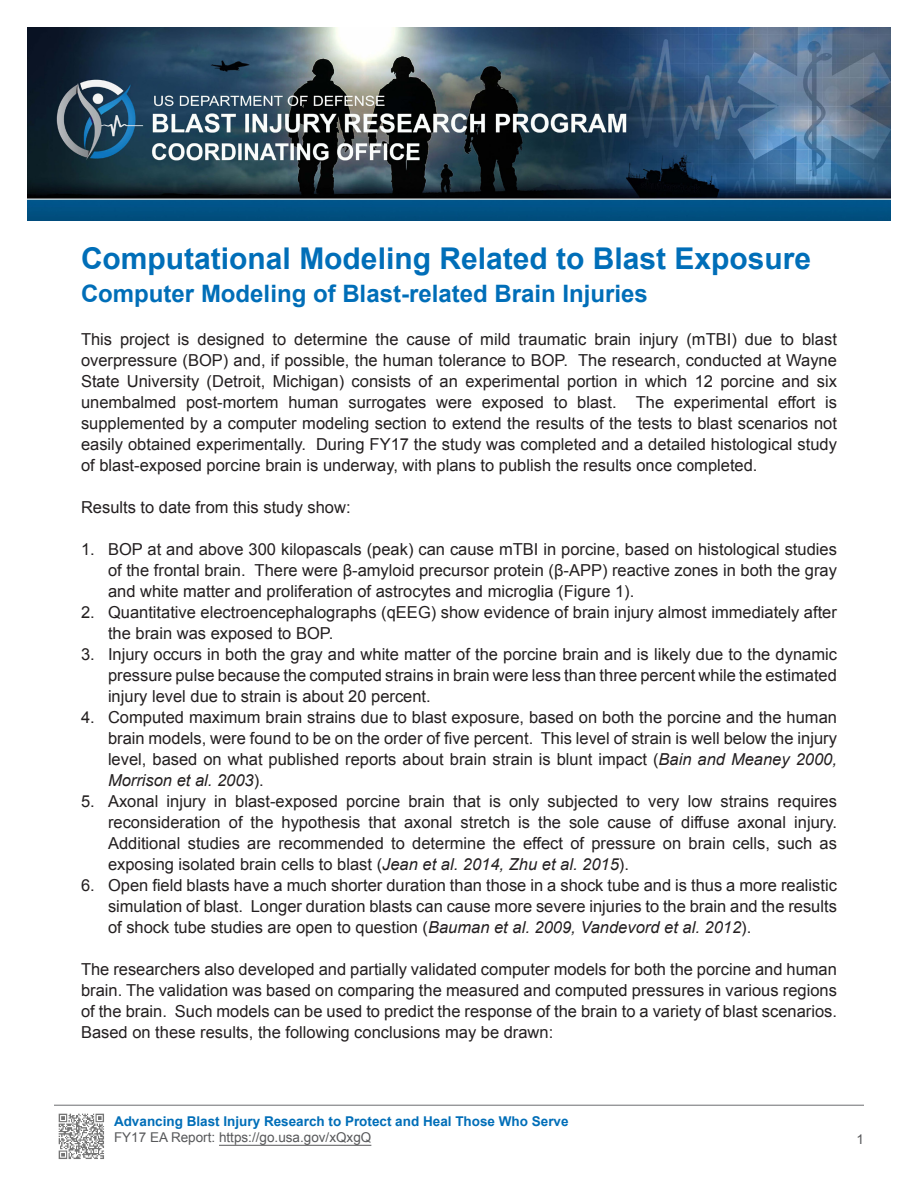
<style>
.page{position:relative;width:918px;height:1188px;background:#fff}
.page>*{position:absolute;margin:0;border:0;box-sizing:border-box;transform-origin:0 0}
.t1{font:700 30px "Arial";color:#006eb8}
.t2{font:700 24px "Arial";color:#006eb8}
.t3{font:16.5px/21px "Arial";color:#231f20;text-align:justify}
.t4{font:700 13.5px "Arial";color:#006eb8}
.t5{font:13.5px "Arial";color:#57585a}
.s1{font-style:italic}
</style>
<div class="page">
<img style="left:27px;top:27px;width:864px;height:193px">
<hr style="left:219px;top:1145px;width:152px;height:1px;background:#57585a">
<img style="left:58px;top:1113px;width:46px;height:46px">
<hr style="left:54px;top:1105px;width:810px;height:1px;background:#6c6d70">
<p class="t1" style="left:81px;top:239px;width:732px">Computational Modeling Related to Blast Exposure</p>
<p class="t2" style="left:81px;top:278px;width:568px">Computer Modeling of Blast-related Brain Injuries</p>
<p class="t3" style="left:81px;top:329px;width:758px">This project is designed to determine the cause of mild traumatic brain injury (mTBI) due to blast overpressure (BOP) and, if possible, the human tolerance to BOP. The research, conducted at Wayne State University (Detroit, Michigan) consists of an experimental portion in which 12 porcine and six unembalmed post-mortem human surrogates were exposed to blast. The experimental effort is supplemented by a computer modeling section to extend the results of the tests to blast scenarios not easily obtained experimentally. During FY17 the study was completed and a detailed histological study of blast-exposed porcine brain is underway, with plans to publish the results once completed.</p>
<p class="t3" style="left:81px;top:497px;width:271px">Results to date from this study show:</p>
<p class="t3" style="left:108px;top:539px;width:730px;text-indent:-27px">1. BOP at and above 300 kilopascals (peak) can cause mTBI in porcine, based on histological studies of the frontal brain. There were β-amyloid precursor protein (β-APP) reactive zones in both the gray and white matter and proliferation of astrocytes and microglia (Figure 1).</p>
<p class="t3" style="left:108px;top:602px;width:730px;text-indent:-27px">2. Quantitative electroencephalographs (qEEG) show evidence of brain injury almost immediately after the brain was exposed to BOP.</p>
<p class="t3" style="left:108px;top:644px;width:731px;text-indent:-27px">3. Injury occurs in both the gray and white matter of the porcine brain and is likely due to the dynamic pressure pulse because the computed strains in brain were less than three percent while the estimated injury level due to strain is about 20 percent.</p>
<p class="t3" style="left:108px;top:707px;width:731px;text-indent:-27px">4. Computed maximum brain strains due to blast exposure, based on both the porcine and the human brain models, were found to be on the order of five percent. This level of strain is well below the injury level, based on what published reports about brain strain is blunt impact (<span class="s1">Bain and Meaney 2000, Morrison et al. 2003</span>).</p>
<p class="t3" style="left:108px;top:791px;width:730px;text-indent:-27px">5. Axonal injury in blast-exposed porcine brain that is only subjected to very low strains requires reconsideration of the hypothesis that axonal stretch is the sole cause of diffuse axonal injury.<br>Additional studies are recommended to determine the effect of pressure on brain cells, such as exposing isolated brain cells to blast (<span class="s1">Jean et al. 2014, Zhu et al. 2015</span>).</p>
<p class="t3" style="left:108px;top:875px;width:730px;text-indent:-27px">6. Open field blasts have a much shorter duration than those in a shock tube and is thus a more realistic simulation of blast. Longer duration blasts can cause more severe injuries to the brain and the results of shock tube studies are open to question (<span class="s1">Bauman et al. 2009, Vandevord et al. 2012</span>).</p>
<p class="t3" style="left:81px;top:959px;width:758px">The researchers also developed and partially validated computer models for both the porcine and human brain. The validation was based on comparing the measured and computed pressures in various regions of the brain. Such models can be used to predict the response of the brain to a variety of blast scenarios.<br>Based on these results, the following conclusions may be drawn:</p>
<p class="t4" style="left:114px;top:1112px;width:456px">Advancing Blast Injury Research to Protect and Heal Those Who Serve</p>
<p class="t5" style="left:114px;top:1129px;width:259px">FY17 EA Report: https://go.usa.gov/xQxgQ</p>
<p class="t5" style="left:856px;top:1130px;width:9px">1</p>
</div>
